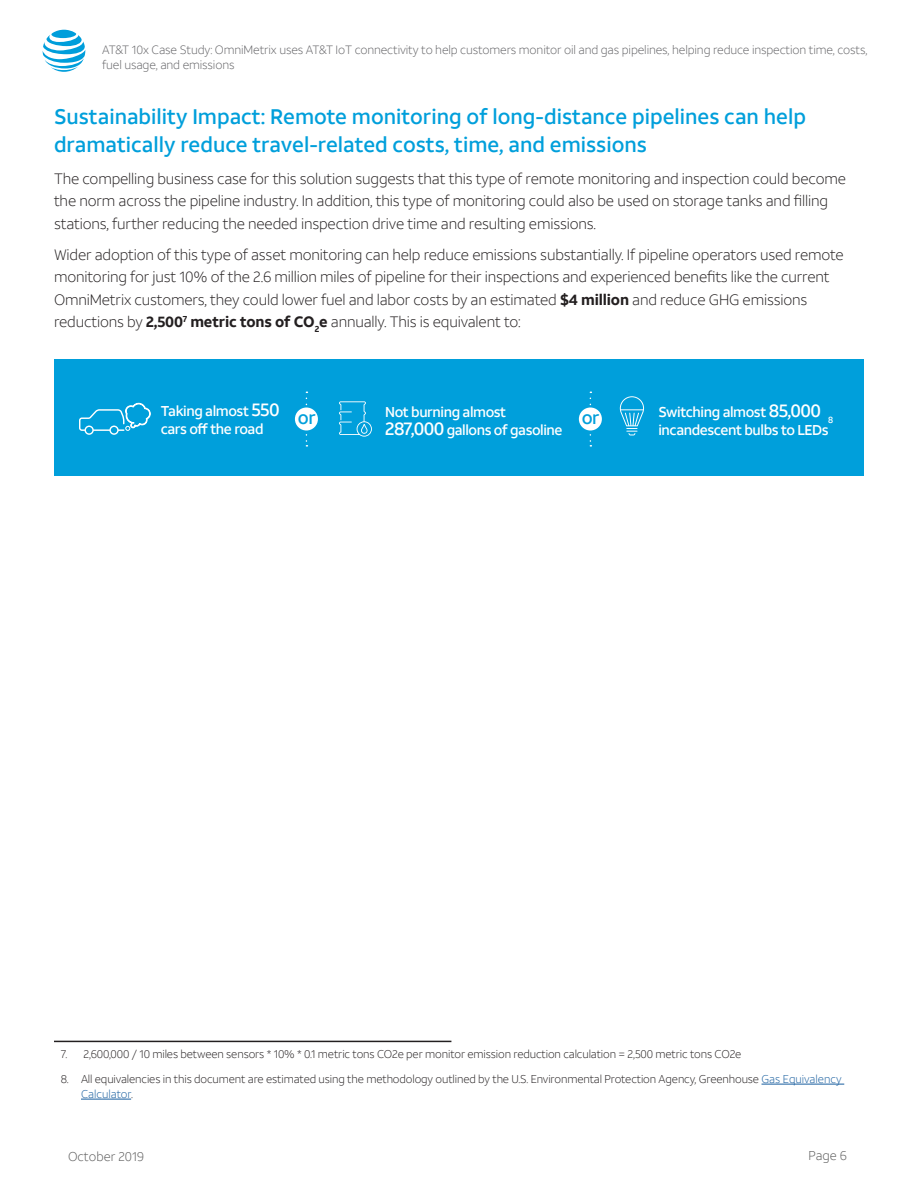
<style>
.page{position:relative;width:918px;height:1188px;background:#fff}
.page>*{position:absolute;margin:0;border:0;box-sizing:border-box;transform-origin:0 0}
.Subhead{font:500 21px/28.5px "ATT Aleck Sans";color:#009fdb}
.t1{font:500 18.15px "ATT Aleck Sans";color:#009fdb}
.Body_Copy{font:300 15px/22.5px "ATT Aleck Sans";letter-spacing:-.01em;color:#231f20}
.t2{font:500 14.25px/18.1px "ATT Aleck Sans";letter-spacing:-.03em;color:#fff}
.t3{font:300 12.75px "ATT Aleck Sans";color:#5a5a5a}
.t4{font:300 12px/14.4px "ATT Aleck Sans";letter-spacing:-.01em;color:#636366}
.t5{font:300 11.25px/15px "ATT Aleck Sans";letter-spacing:-.01em;color:#231f20}
.t6{font:500 9px "ATT Aleck Sans";color:#fff}
.s1{font-weight:700}
.s2{font-size:18.15px}
.s3{color:#175d9e}
</style>
<div class="page">
<svg style="left:43px;top:30px;width:42px;height:42px"></svg>
<div style="left:54px;top:359px;width:810px;height:116px;background:#009fdb"></div>
<svg style="left:306px;top:392px;width:1px;height:55px"></svg>
<svg style="left:590px;top:392px;width:1px;height:55px"></svg>
<svg style="left:79px;top:403px;width:72px;height:32px"></svg>
<svg style="left:339px;top:401px;width:33px;height:36px"></svg>
<svg style="left:620px;top:396px;width:24px;height:39px"></svg>
<div style="left:579px;top:408px;width:23px;height:23px;background:#fff;border-radius:50%"></div>
<div style="left:295px;top:408px;width:23px;height:23px;background:#fff;border-radius:50%"></div>
<hr style="left:54px;top:1041px;width:397px;height:1px;background:#231f20">
<hr style="left:762px;top:1084px;width:82px;height:1px;background:#175d9e">
<hr style="left:81px;top:1099px;width:50px;height:1px;background:#175d9e">
<p class="t4" style="left:102px;top:43px;width:767px">AT&amp;T 10x Case Study: OmniMetrix uses AT&amp;T IoT connectivity to help customers monitor oil and gas pipelines, helping reduce inspection time, costs, fuel usage, and emissions</p>
<p class="Subhead" style="left:54px;top:102px;width:753px">Sustainability Impact: Remote monitoring of long-distance pipelines can help dramatically reduce travel-related costs, time, and emissions</p>
<p class="Body_Copy" style="left:54px;top:167px;width:794px">The compelling business case for this solution suggests that this type of remote monitoring and inspection could become the norm across the pipeline industry. In addition, this type of monitoring could also be used on storage tanks and filling stations, further reducing the needed inspection drive time and resulting emissions.</p>
<p class="Body_Copy" style="left:54px;top:243px;width:791px">Wider adoption of this type of asset monitoring can help reduce emissions substantially. If pipeline operators used remote monitoring for just 10% of the 2.6 million miles of pipeline for their inspections and experienced benefits like the current OmniMetrix customers, they could lower fuel and labor costs by an estimated <span class="s1">$4 million</span> and reduce GHG emissions reductions by <span class="s1">2,500</span><sup>7</sup> <span class="s1">metric tons of CO</span><sub>2</sub><span class="s1">e</span> annually. This is equivalent to:</p>
<p class="t2" style="left:161px;top:402px;width:120px">Taking almost <span class="s2">550 </span>cars off the road</p>
<p class="t2" style="left:385px;top:403px;width:179px">Not burning almost<br><span class="s2">287,000</span> gallons of gasoline</p>
<p class="t2" style="left:658px;top:403px;width:172px;line-height:18.6px">Switching almost <span class="s2">85,000 </span>incandescent bulbs to LEDs</p>
<p class="t1" style="left:298px;top:406px;width:19px">or</p>
<p class="t1" style="left:582px;top:406px;width:19px">or</p>
<p class="t6" style="left:828px;top:414px;width:7px">8</p>
<p class="t5" style="left:61px;top:1047px;width:682px">7. 2,600,000 / 10 miles between sensors * 10% * 0.1 metric tons CO2e per monitor emission reduction calculation = 2,500 metric tons CO2e</p>
<p class="t5" style="left:81px;top:1071px;width:762px;text-indent:-20px">8. All equivalencies in this document are estimated using the methodology outlined by the U.S. Environmental Protection Agency, Greenhouse <span class="s3">Gas Equivalency<br>Calculator</span>.</p>
<p class="t3" style="left:68px;top:1148px;width:78px">October 2019</p>
<p class="t3" style="left:808px;top:1148px;width:40px">Page 6</p>
</div>
